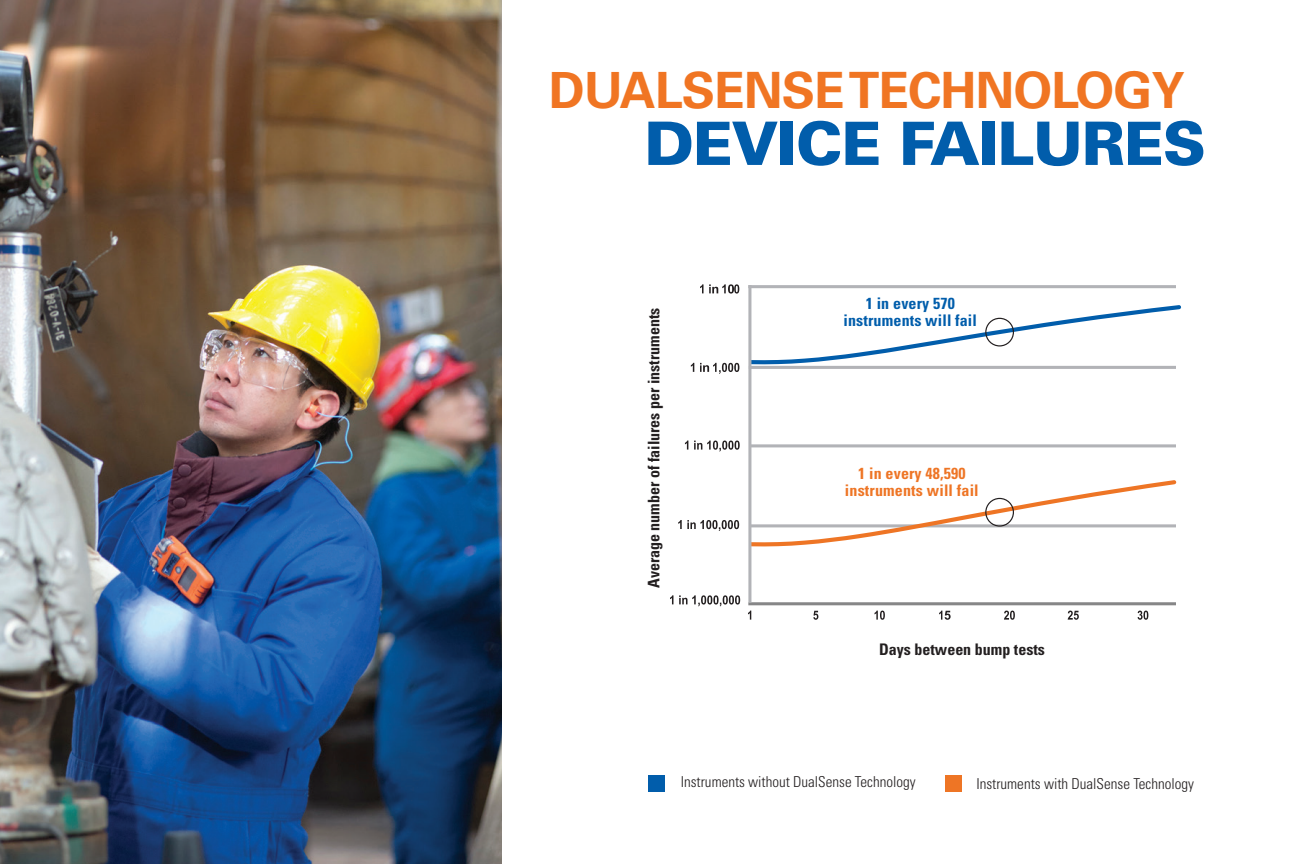
<style>
.page{position:relative;width:1296px;height:864px;background:#fff}
.page>*{position:absolute;margin:0;border:0;box-sizing:border-box;transform-origin:0 0}
.t1{font:900 60px "Univers LT Std";letter-spacing:-.02em;color:#015dab}
.t2{font:700 50px "Univers LT Std";letter-spacing:-.02em;color:#f07523}
.t3{font:700 condensed 16px "Univers LT Std";color:#231f20}
.t4{font:700 condensed 16px/17.6px "Univers LT Std";letter-spacing:.01em;color:#ee7525;text-align:center}
.t5{font:700 condensed 16px/17.6px "Univers LT Std";letter-spacing:.01em;color:#015dab;text-align:center}
.t6{font:300 condensed 15px "Univers LT Std";color:#231f20}
</style>
<div class="page">
<img style="left:0;top:0;width:501px;height:864px">
<svg style="left:1138px;top:611px;width:10px;height:9px"></svg>
<hr style="left:748px;top:285px;width:428px;height:3px;background:#b2b3b7">
<hr style="left:749px;top:366px;width:427px;height:3px;background:#b2b3b7">
<hr style="left:749px;top:444px;width:427px;height:3px;background:#b2b3b7">
<hr style="left:748px;top:602px;width:428px;height:3px;background:#868687">
<svg style="left:670px;top:595px;width:3px;height:9px"></svg>
<svg style="left:679px;top:595px;width:61px;height:11px"></svg>
<svg style="left:678px;top:520px;width:61px;height:11px"></svg>
<svg style="left:685px;top:441px;width:3px;height:9px"></svg>
<svg style="left:694px;top:441px;width:46px;height:11px"></svg>
<svg style="left:691px;top:363px;width:3px;height:9px"></svg>
<svg style="left:700px;top:363px;width:39px;height:11px"></svg>
<svg style="left:700px;top:284px;width:39px;height:10px"></svg>
<svg style="left:748px;top:611px;width:3px;height:9px"></svg>
<svg style="left:813px;top:611px;width:5px;height:9px"></svg>
<svg style="left:875px;top:611px;width:10px;height:9px"></svg>
<svg style="left:939px;top:611px;width:12px;height:9px"></svg>
<svg style="left:1004px;top:611px;width:11px;height:9px"></svg>
<svg style="left:1068px;top:611px;width:11px;height:9px"></svg>
<svg style="left:751px;top:478px;width:426px;height:70px"></svg>
<svg style="left:751px;top:303px;width:431px;height:63px"></svg>
<hr style="left:748px;top:285px;width:3px;height:318px;background:#b2b3b7">
<div style="left:985px;top:318px;width:29px;height:29px;border:1px solid #231f20;border-radius:50%"></div>
<div style="left:985px;top:498px;width:29px;height:29px;border:1px solid #231f20;border-radius:50%"></div>
<div style="left:648px;top:775px;width:17px;height:17px;background:#015dab"></div>
<div style="left:945px;top:775px;width:17px;height:17px;background:#ee7525"></div>
<h2 class="t2" style="left:549px;top:61px;width:637px">DUALSENSE TECHNOLOGY</h2>
<h1 class="t1" style="left:644px;top:106px;width:563px">DEVICE FAILURES</h1>
<p class="t3" style="left:644px;top:588px;width:282px;rotate:-90deg">Average number of failures per instruments</p>
<p class="t5" style="left:844px;top:294px;width:135px">1 in every 570 instruments will fail</p>
<p class="t4" style="left:845px;top:464px;width:135px">1 in every 48,590 instruments will fail</p>
<p class="t3" style="left:879px;top:640px;width:167px">Days between bump tests</p>
<p class="t6" style="left:681px;top:773px;width:236px">Instruments without DualSense Technology</p>
<p class="t6" style="left:976px;top:774px;width:219px">Instruments with DualSense Technology</p>
</div>
